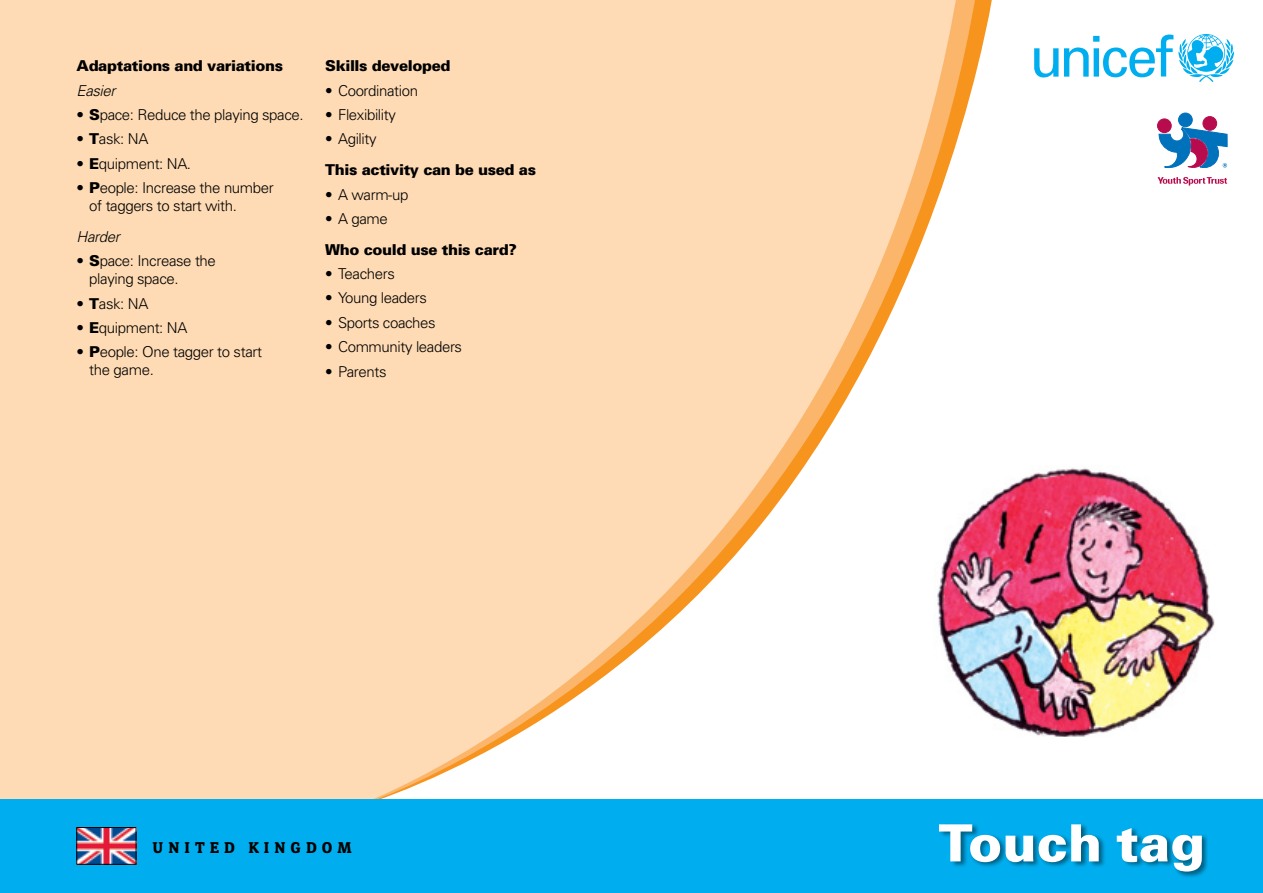
<style>
.page{position:relative;width:1263px;height:893px;background:#fff}
.page>*{position:absolute;margin:0;border:0;box-sizing:border-box;transform-origin:0 0}
.Main_Headline{font:900 51.3px "Univers";color:#fff}
.Description{font:700 16.5px "Directa Serif";letter-spacing:.3em;color:#000}
.bullets{font:300 15px/18px "Univers";letter-spacing:-.025em;color:#000}
.body_header1{font:900 15px "Univers";letter-spacing:-.025em;color:#000}
.body_text{font:italic 300 15px "Univers";letter-spacing:-.025em;color:#000}
.bullets-2{font:italic 300 15px "Univers";letter-spacing:-.025em;color:#000}
.s1{font-weight:900}
</style>
<div class="page">
<svg style="left:352px;top:0;width:606px;height:799px;fill:#fedbb4"></svg>
<div style="left:0;top:0;width:352px;height:852px;background:#fedbb4"></div>
<div style="left:0;top:799px;width:1263px;height:94px;background:#00aeef"></div>
<svg style="left:1034px;top:48px;width:24px;height:29px"></svg>
<svg style="left:1064px;top:34px;width:170px;height:48px"></svg>
<img style="left:79px;top:829px;width:55px;height:33px">
<div style="left:77px;top:827px;width:59px;height:37px;border:1px solid #000"></div>
<div style="left:1157px;top:119px;width:14px;height:14px;background:#b80b4d;border-radius:50%"></div>
<div style="left:1157px;top:119px;width:14px;height:14px;border:1px solid #b80b4d;border-radius:50%"></div>
<div style="left:1203px;top:117px;width:14px;height:13px;background:#b80b4d;border-radius:50%"></div>
<div style="left:1203px;top:117px;width:14px;height:13px;border:1px solid #b80b4d;border-radius:50%"></div>
<div style="left:1178px;top:113px;width:14px;height:14px;background:#0071bb;border-radius:50%"></div>
<div style="left:1178px;top:113px;width:14px;height:14px;border:1px solid #0071bb;border-radius:50%"></div>
<svg style="left:1159px;top:127px;width:68px;height:41px"></svg>
<svg style="left:1157px;top:177px;width:70px;height:9px"></svg>
<img style="left:933px;top:466px;width:282px;height:271px">
<div style="left:939px;top:824px;width:268px;height:54px;background:#000;opacity:.45"></div>
<p class="body_header1" style="left:77px;top:57px;width:208px">Adaptations and variations</p>
<p class="body_text" style="left:77px;top:81px;width:40px">Easier</p>
<p class="bullets" style="left:77px;top:105px;width:229px"><span class="s1">• S</span>pace: Reduce the playing space.</p>
<p class="bullets" style="left:77px;top:130px;width:73px"><span class="s1">• T</span>ask: NA</p>
<p class="bullets" style="left:77px;top:154px;width:116px"><span class="s1">• E</span>quipment: NA.</p>
<p class="bullets" style="left:89px;top:178px;width:186px;text-indent:-13px"><span class="s1">• P</span>eople: Increase the number of taggers to start with.</p>
<p class="bullets-2" style="left:77px;top:228px;width:45px">Harder</p>
<p class="bullets" style="left:89px;top:252px;width:128px;text-indent:-13px"><span class="s1">• S</span>pace: Increase the playing space.</p>
<p class="bullets" style="left:77px;top:294px;width:73px"><span class="s1">• T</span>ask: NA</p>
<p class="bullets" style="left:77px;top:318px;width:112px"><span class="s1">• E</span>quipment: NA</p>
<p class="bullets" style="left:89px;top:343px;width:174px;text-indent:-13px"><span class="s1">• P</span>eople: One tagger to start the game.</p>
<p class="body_header1" style="left:325px;top:57px;width:127px">Skills developed</p>
<p class="bullets" style="left:325px;top:81px;width:94px">• Coordination</p>
<p class="bullets" style="left:325px;top:105px;width:72px">• Flexibility</p>
<p class="bullets" style="left:325px;top:130px;width:53px">• Agility</p>
<p class="body_header1" style="left:325px;top:161px;width:212px">This activity can be used as</p>
<p class="bullets" style="left:325px;top:185px;width:85px">• A warm-up</p>
<p class="bullets" style="left:325px;top:209px;width:64px">• A game</p>
<p class="body_header1" style="left:325px;top:240px;width:193px">Who could use this card?</p>
<p class="bullets" style="left:325px;top:264px;width:71px">• Teachers</p>
<p class="bullets" style="left:325px;top:289px;width:103px">• Young leaders</p>
<p class="bullets" style="left:325px;top:313px;width:112px">• Sports coaches</p>
<p class="bullets" style="left:325px;top:337px;width:138px">• Community leaders</p>
<p class="bullets" style="left:325px;top:362px;width:63px">• Parents</p>
<p class="Description" style="left:153px;top:837px;width:201px">UNITED KINGDOM</p>
<p class="Main_Headline" style="left:938px;top:811px;width:268px">Touch tag</p>
</div>
